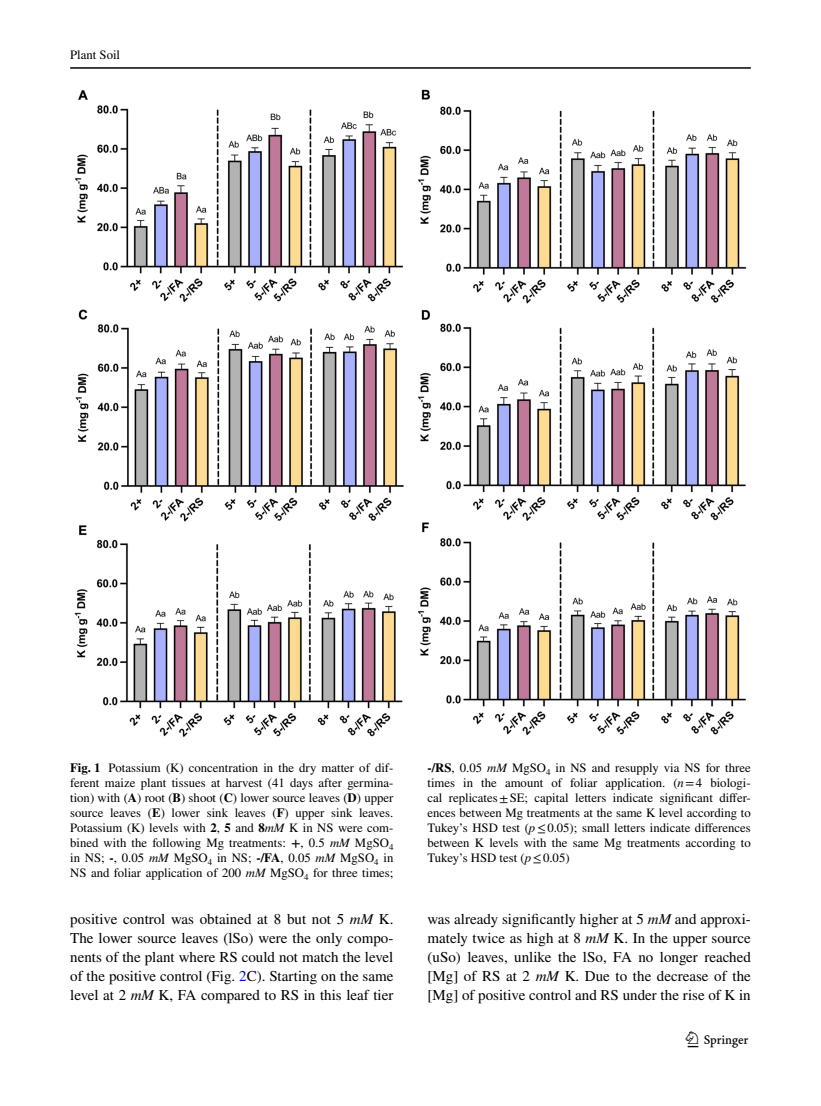
<style>
.page{position:relative;width:821px;height:1106px;background:#fff}
.page>*{position:absolute;margin:0;border:0;box-sizing:border-box;transform-origin:0 0}
.t1{font:22.5px "Springnew Regular 3";color:#000}
.t2{font:15px/18.8px "STIX";color:#000;text-align:justify}
.t3{font:12.75px/15px "STIX";color:#000;text-align:justify}
.s1{font-weight:700}
.s2{font-style:italic}
.s3{color:#00f}
</style>
<div class="page">
<hr style="left:70px;top:67px;width:680px;height:2px;background:#000">
<img style="left:74px;top:89px;width:672px;height:648px">
<p class="t3" style="left:70px;top:48px;width:51px">Plant Soil</p>
<p class="t3" style="left:70px;top:761px;width:325px"><span class="s1">Fig. 1</span> Potassium (K) concentration in the dry matter of dif&shy;ferent maize plant tissues at harvest (41 days after germina&shy;tion) with (<span class="s1">A</span>) root (<span class="s1">B</span>) shoot (<span class="s1">C</span>) lower source leaves (<span class="s1">D</span>) upper source leaves (<span class="s1">E</span>) lower sink leaves (<span class="s1">F</span>) upper sink leaves.<br>Potassium (K) levels with <span class="s1">2</span>, <span class="s1">5</span> and <span class="s1">8</span><span class="s2">mM</span> K in NS were com&shy;bined with the following Mg treatments: <span class="s1">+</span>, 0.5 <span class="s2">mM</span> MgSO<sub>4 </sub>in NS; <span class="s1">-</span>, 0.05 <span class="s2">mM</span> MgSO<sub>4</sub> in NS; <span class="s1">-/FA</span>, 0.05 <span class="s2">mM</span> MgSO<sub>4</sub> in NS and foliar application of 200 <span class="s2">mM</span> MgSO<sub>4</sub> for three times;</p>
<p class="t3" style="left:427px;top:761px;width:325px"><span class="s1">-/RS</span>, 0.05 <span class="s2">mM</span> MgSO<sub>4</sub> in NS and resupply via NS for three times in the amount of foliar application. (<span class="s2">n</span>=4 biologi&shy;cal replicates±SE; capital letters indicate significant differ&shy;ences between Mg treatments at the same K level according to Tukey’s HSD test (<span class="s2">p</span>≤0.05); small letters indicate differences between K levels with the same Mg treatments according to Tukey’s HSD test (<span class="s2">p</span>≤0.05)</p>
<p class="t2" style="left:70px;top:911px;width:325px">positive control was obtained at 8 but not 5 <span class="s2">mM</span> K.<br>The lower source leaves (lSo) were the only compo&shy;nents of the plant where RS could not match the level of the positive control (Fig. <span class="s3">2</span>C). Starting on the same level at 2 <span class="s2">mM</span> K, FA compared to RS in this leaf tier</p>
<p class="t2" style="left:427px;top:911px;width:325px">was already significantly higher at 5 <span class="s2">mM</span> and approxi&shy;mately twice as high at 8 <span class="s2">mM</span> K. In the upper source (uSo) leaves, unlike the lSo, FA no longer reached [Mg] of RS at 2 <span class="s2">mM</span> K. Due to the decrease of the [Mg] of positive control and RS under the rise of K in</p>
<h1 class="t1" style="left:687px;top:1031px;width:62px">1 3</h1>
</div>
